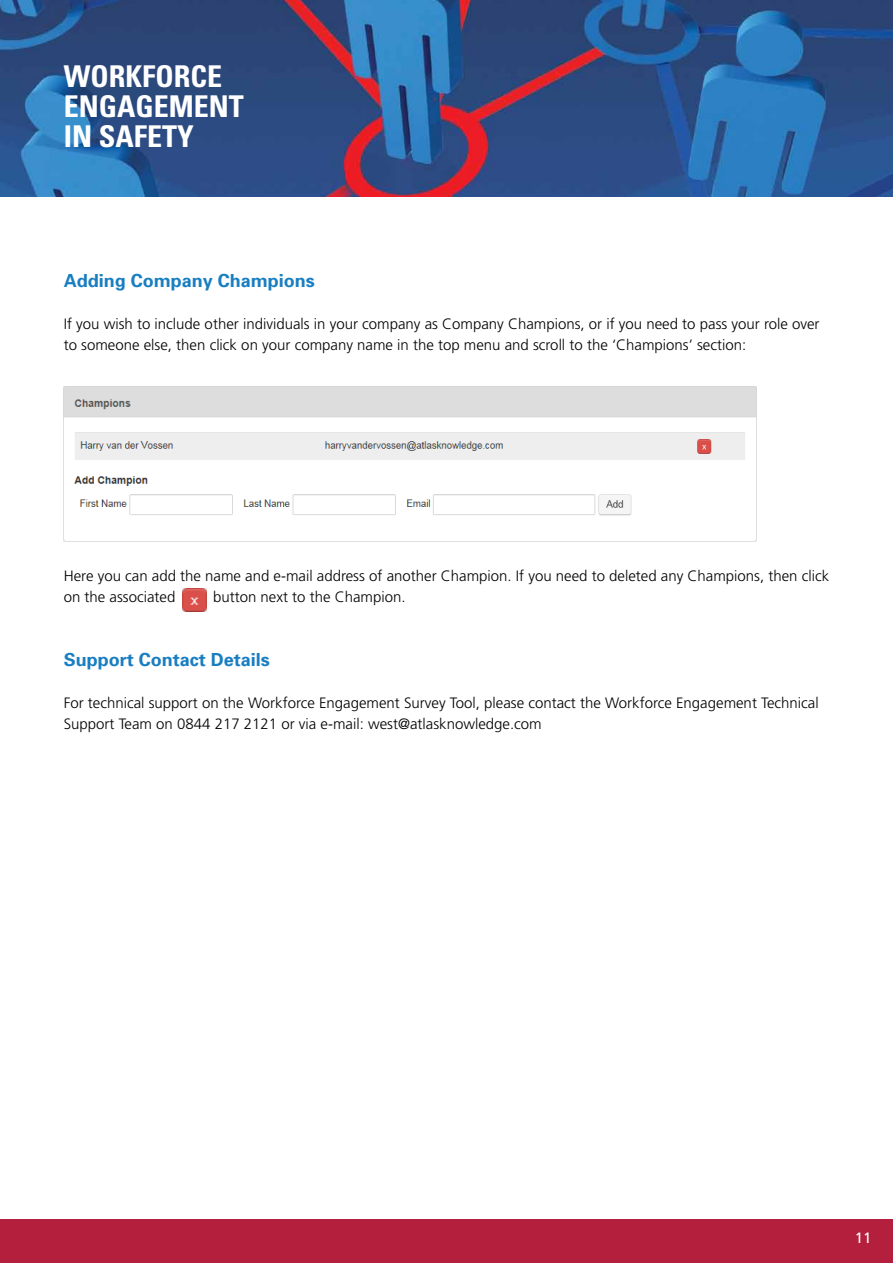
<style>
.page{position:relative;width:893px;height:1263px;background:#fff}
.page>*{position:absolute;margin:0;border:0;box-sizing:border-box;transform-origin:0 0}
.t1{font:700 condensed 30px/30px "Univers";color:#fff}
.t2{font:700 18px "Univers";color:#187ec1}
.t3{font:300 15px/21px "Frutiger";color:#000}
.t4{font:15px "Frutiger";color:#fff}
</style>
<div class="page">
<div style="left:0;top:1219px;width:893px;height:44px;background:#b31f3c"></div>
<img style="left:0;top:0;width:893px;height:196px">
<img style="left:64px;top:386px;width:692px;height:155px">
<img style="left:183px;top:588px;width:23px;height:24px">
<h1 class="t1" style="left:64px;top:61px;width:181px">WORKFORCE<br>ENGAGEMENT<br>IN SAFETY</h1>
<p class="t2" style="left:64px;top:269px;width:253px">Adding Company Champions</p>
<p class="t3" style="left:64px;top:313px;width:757px">If you wish to include other individuals in your company as Company Champions, or if you need to pass your role over to someone else, then click on your company name in the top menu and scroll to the ‘Champions’ section:</p>
<p class="t3" style="left:64px;top:565px;width:767px">Here you can add the name and e-mail address of another Champion. If you need to deleted any Champions, then click on the associated</p>
<p class="t3" style="left:213px;top:586px;width:194px">button next to the Champion.</p>
<p class="t2" style="left:64px;top:648px;width:208px">Support Contact Details</p>
<p class="t3" style="left:64px;top:693px;width:756px">For technical support on the Workforce Engagement Survey Tool, please contact the Workforce Engagement Technical<br>Support Team on 0844 217 2121 or via e-mail: west@atlasknowledge.com</p>
<p class="t4" style="left:855px;top:1229px;width:18px">11</p>
</div>
